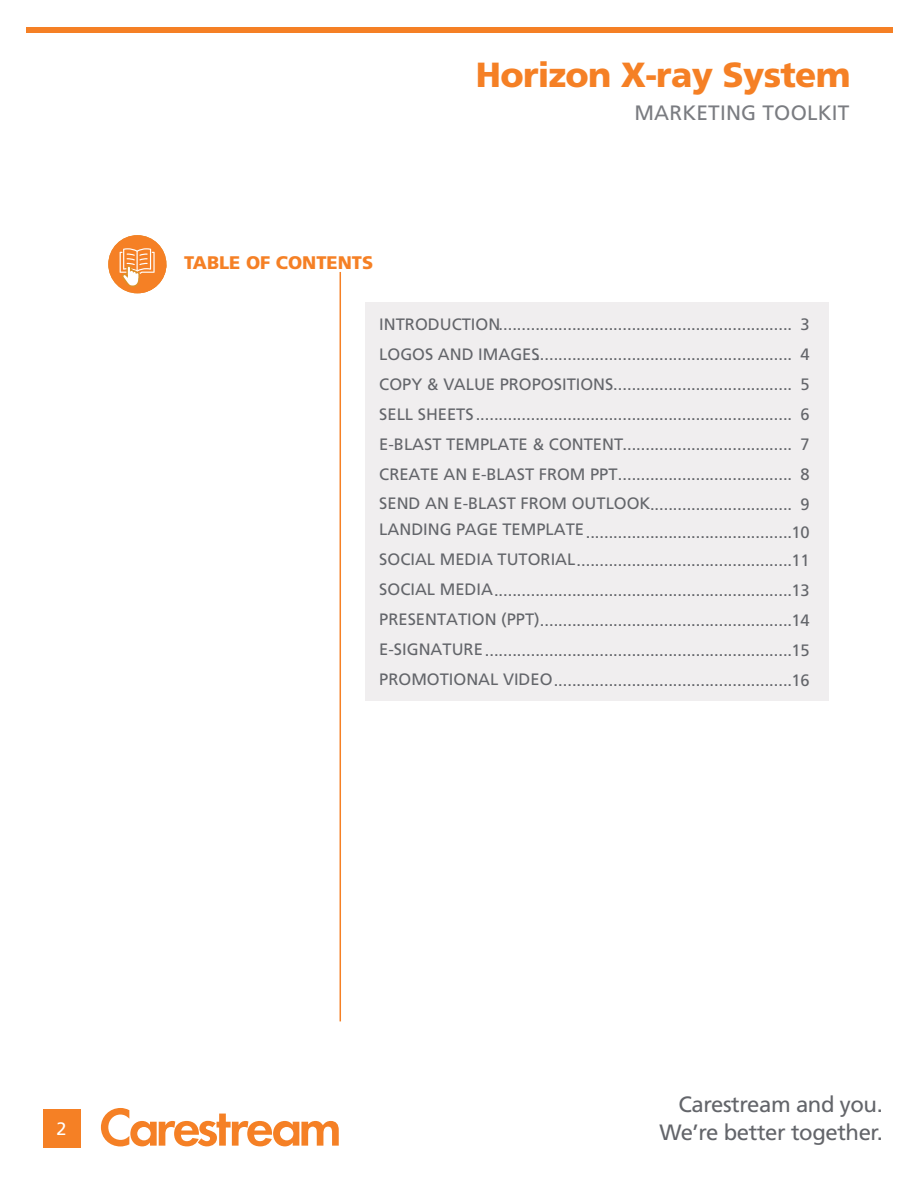
<style>
.page{position:relative;width:918px;height:1188px;background:#fff}
.page>*{position:absolute;margin:0;border:0;box-sizing:border-box;transform-origin:0 0}
.t1{font:900 34.8px "Frutiger LT Std";letter-spacing:-.02em;color:#f58025}
.t2{font:22.2px/27.8px "Frutiger LT Std";letter-spacing:-.02em;color:#63656a;text-align:right}
.t3{font:20.85px "Frutiger LT Std";letter-spacing:.01em;color:#7a7c81}
.t4{font:900 18.3px "Frutiger LT Std";color:#f58025}
.t5{font:18px "Frutiger LT Std";color:#fff}
.t6{font:16.5px/30px "Frutiger LT Std";color:#63656a;text-align:justify}
</style>
<div class="page">
<div style="left:43px;top:1109px;width:37px;height:39px;background:#f58025"></div>
<svg style="left:101px;top:1108px;width:238px;height:38px"></svg>
<div style="left:26px;top:27px;width:866px;height:5px;background:#f58025"></div>
<hr style="left:340px;top:272px;width:1px;height:749px;background:#f58025">
<div style="left:108px;top:235px;width:58px;height:58px;background:#f58025;border-radius:50%"></div>
<svg style="left:120px;top:248px;width:46px;height:45px"></svg>
<div style="left:366px;top:302px;width:463px;height:398px;background:#f0eeef"></div>
<h1 class="t1" style="left:476px;top:53px;width:376px">Horizon X-ray System</h1>
<p class="t4" style="left:184px;top:252px;width:191px">TABLE OF CONTENTS</p>
<p class="t3" style="left:634px;top:100px;width:217px">MARKETING TOOLKIT</p>
<p class="t6" style="left:379px;top:310px;width:432px">INTRODUCTION................................................................ 3<br>LOGOS AND IMAGES........................................................ 4<br>COPY &amp; VALUE PROPOSITIONS....................................... 5<br>SELL SHEETS..................................................................... 6<br>E-BLAST TEMPLATE &amp; CONTENT..................................... 7<br>CREATE AN E-BLAST FROM PPT...................................... 8<br>SEND AN E-BLAST FROM OUTLOOK............................... 9</p>
<p class="t6" style="left:379px;top:514px;width:432px;line-height:30.6px">LANDING PAGE TEMPLATE<br>SOCIAL MEDIA TUTORIAL...............................................11</p>
<p class="t6" style="left:586px;top:518px;width:226px">.............................................10</p>
<p class="t6" style="left:379px;top:575px;width:432px">SOCIAL MEDIA.................................................................13<br>PRESENTATION (PPT).......................................................14<br>E-SIGNATURE...................................................................15<br>PROMOTIONAL VIDEO....................................................16</p>
<p class="t5" style="left:57px;top:1118px;width:12px">2</p>
<h2 class="t2" style="left:659px;top:1091px;width:225px">Carestream and you.<br>We’re better together.</h2>
</div>
